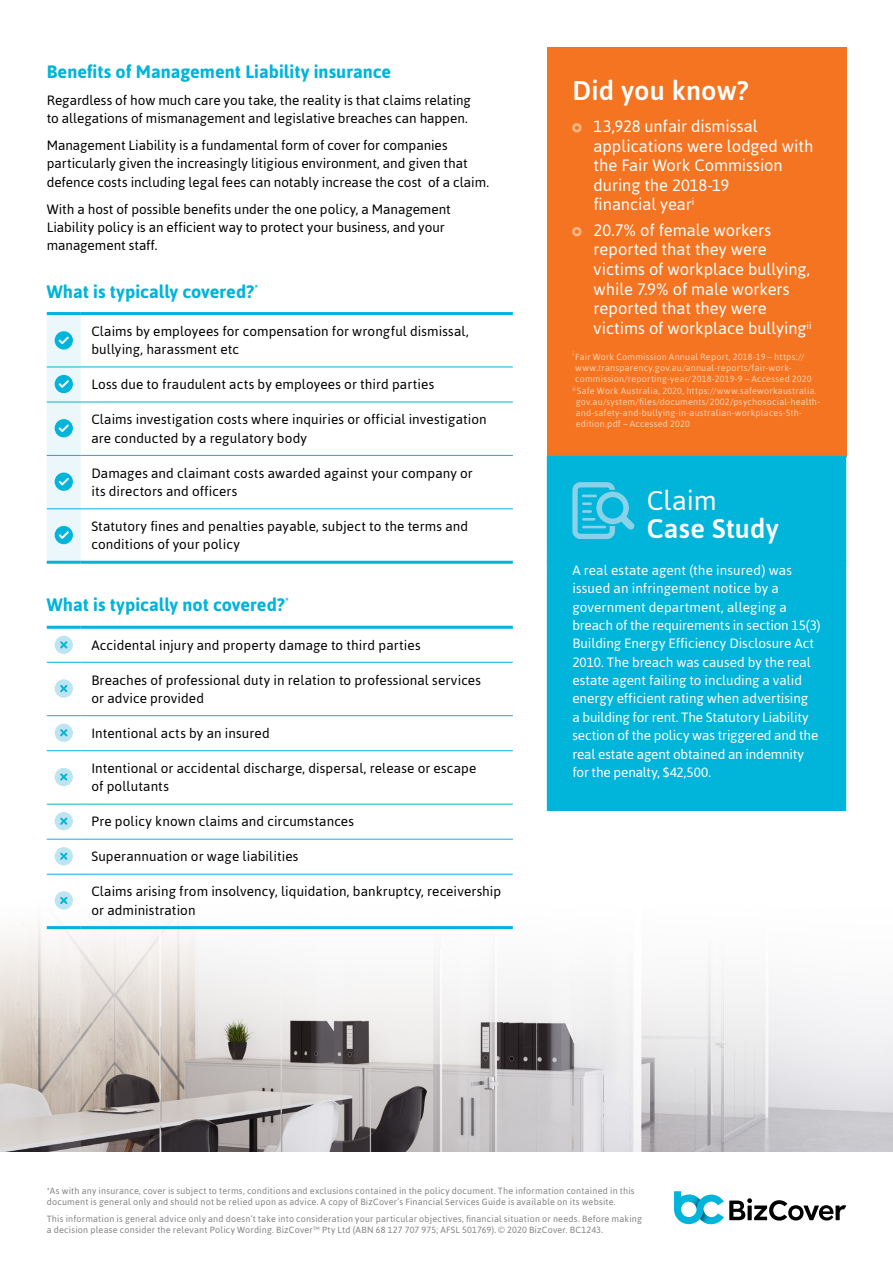
<style>
.page{position:relative;width:893px;height:1263px;background:#fff}
.page>*{position:absolute;margin:0;border:0;box-sizing:border-box;transform-origin:0 0}
.t1{font:500 27px "Asap";letter-spacing:.01em;color:#fff}
.t2{font:27px "Asap";color:#fff}
.t3{font:700 18px "Asap";color:#00b4da}
.t4{font:16.5px/19.6px "Asap";letter-spacing:-.005em;color:#fff}
.t5{font:13.5px/18.3px "Asap";letter-spacing:.005em;color:#000}
.t6{font:13.5px/18.3px "Asap";letter-spacing:-.005em;color:#fff}
.t7{font:9px/10.8px "Asap";letter-spacing:.02em;color:#808285}
.t8{font:9px/10.8px "Asap";letter-spacing:.025em;color:#fdd1b0}
.s1{font-size:27px;color:#fab584}
</style>
<div class="page">
<img style="left:0;top:704px;width:893px;height:448px">
<hr style="left:47px;top:312px;width:34px;height:3px;background:#00b4da">
<hr style="left:81px;top:312px;width:432px;height:3px;background:#00b4da">
<hr style="left:81px;top:367px;width:432px;height:1px;background:#00b4da">
<hr style="left:81px;top:402px;width:432px;height:1px;background:#00b4da">
<hr style="left:81px;top:455px;width:432px;height:1px;background:#00b4da">
<hr style="left:81px;top:508px;width:432px;height:1px;background:#00b4da">
<hr style="left:47px;top:561px;width:34px;height:3px;background:#00b4da">
<hr style="left:81px;top:561px;width:432px;height:3px;background:#00b4da">
<svg style="left:47px;top:314px;width:34px;height:248px;background:#c4ecf4"></svg>
<hr style="left:47px;top:626px;width:34px;height:3px;background:#00b4da">
<hr style="left:81px;top:626px;width:432px;height:3px;background:#00b4da">
<hr style="left:47px;top:926px;width:34px;height:3px;background:#00b4da">
<hr style="left:81px;top:926px;width:432px;height:3px;background:#00b4da">
<hr style="left:47px;top:662px;width:34px;height:1px;background:#00b4da">
<hr style="left:81px;top:662px;width:432px;height:1px;background:#00b4da">
<hr style="left:47px;top:715px;width:34px;height:1px;background:#00b4da">
<hr style="left:81px;top:715px;width:432px;height:1px;background:#00b4da">
<hr style="left:47px;top:750px;width:34px;height:1px;background:#00b4da">
<hr style="left:81px;top:750px;width:432px;height:1px;background:#00b4da">
<hr style="left:47px;top:804px;width:34px;height:1px;background:#00b4da">
<hr style="left:81px;top:804px;width:432px;height:1px;background:#00b4da">
<hr style="left:47px;top:839px;width:34px;height:1px;background:#00b4da">
<hr style="left:81px;top:839px;width:432px;height:1px;background:#00b4da">
<hr style="left:47px;top:874px;width:34px;height:1px;background:#00b4da">
<hr style="left:81px;top:874px;width:432px;height:1px;background:#00b4da">
<div style="left:55px;top:636px;width:18px;height:18px;background:#bde4f1;border-radius:50%"></div>
<svg style="left:60px;top:641px;width:7px;height:7px"></svg>
<div style="left:55px;top:679px;width:18px;height:19px;background:#bde4f1;border-radius:50%"></div>
<svg style="left:60px;top:685px;width:7px;height:7px"></svg>
<div style="left:55px;top:724px;width:18px;height:18px;background:#bde4f1;border-radius:50%"></div>
<svg style="left:60px;top:729px;width:7px;height:7px"></svg>
<div style="left:55px;top:768px;width:18px;height:18px;background:#bde4f1;border-radius:50%"></div>
<svg style="left:60px;top:773px;width:7px;height:8px"></svg>
<div style="left:55px;top:812px;width:18px;height:18px;background:#bde4f1;border-radius:50%"></div>
<svg style="left:60px;top:817px;width:7px;height:8px"></svg>
<div style="left:55px;top:847px;width:18px;height:18px;background:#bde4f1;border-radius:50%"></div>
<svg style="left:60px;top:852px;width:7px;height:8px"></svg>
<div style="left:55px;top:891px;width:18px;height:18px;background:#bde4f1;border-radius:50%"></div>
<svg style="left:60px;top:897px;width:7px;height:7px"></svg>
<svg style="left:674px;top:1191px;width:172px;height:33px"></svg>
<div style="left:547px;top:47px;width:299px;height:410px;background:#f47421"></div>
<div style="left:547px;top:457px;width:299px;height:354px;background:#00b4da"></div>
<hr style="left:547px;top:456px;width:100px;height:1px;background:#00b4da">
<hr style="left:647px;top:456px;width:199px;height:1px;background:#00b4da">
<hr style="left:547px;top:560px;width:100px;height:1px;background:#00b4da">
<hr style="left:647px;top:560px;width:199px;height:1px;background:#00b4da">
<svg style="left:572px;top:482px;width:63px;height:57px;background:#37c0df"></svg>
<h2 class="t3" style="left:47px;top:59px;width:346px">Benefits of Management Liability insurance</h2>
<p class="t5" style="left:47px;top:90px;width:426px">Regardless of how much care you take, the reality is that claims relating to allegations of mismanagement and legislative breaches can happen.</p>
<p class="t5" style="left:47px;top:136px;width:444px">Management Liability is a fundamental form of cover for companies particularly given the increasingly litigious environment, and given that defence costs including legal fees can notably increase the cost of a claim.</p>
<p class="t5" style="left:47px;top:199px;width:405px">With a host of possible benefits under the one policy, a Management<br>Liability policy is an efficient way to protect your business, and your management staff.</p>
<h2 class="t3" style="left:47px;top:279px;width:213px">What is typically covered?<sup>*</sup></h2>
<p class="t5" style="left:91px;top:321px;width:379px">Claims by employees for compensation for wrongful dismissal, bullying, harassment etc</p>
<p class="t5" style="left:91px;top:375px;width:344px">Loss due to fraudulent acts by employees or third parties</p>
<p class="t5" style="left:91px;top:410px;width:397px">Claims investigation costs where inquiries or official investigation are conducted by a regulatory body</p>
<p class="t5" style="left:91px;top:463px;width:383px">Damages and claimant costs awarded against your company or its directors and officers</p>
<p class="t5" style="left:91px;top:517px;width:378px">Statutory fines and penalties payable, subject to the terms and conditions of your policy</p>
<h2 class="t3" style="left:47px;top:593px;width:244px">What is typically not covered?<sup>*</sup></h2>
<p class="t5" style="left:91px;top:635px;width:331px">Accidental injury and property damage to third parties</p>
<p class="t5" style="left:91px;top:670px;width:391px">Breaches of professional duty in relation to professional services or advice provided</p>
<p class="t5" style="left:91px;top:724px;width:180px">Intentional acts by an insured</p>
<p class="t5" style="left:91px;top:759px;width:386px">Intentional or accidental discharge, dispersal, release or escape of pollutants</p>
<p class="t5" style="left:91px;top:812px;width:264px">Pre policy known claims and circumstances</p>
<p class="t5" style="left:91px;top:847px;width:209px">Superannuation or wage liabilities</p>
<p class="t5" style="left:91px;top:882px;width:411px">Claims arising from insolvency, liquidation, bankruptcy, receivership or administration</p>
<h1 class="t1" style="left:572px;top:72px;width:177px">Did you know?</h1>
<p class="t4" style="left:594px;top:116px;width:221px;text-indent:-21px"><span class="s1">•</span> 13,928 unfair dismissal applications were lodged with the Fair Work Commission during the 2018-19<br>financial year<sup>i</sup></p>
<p class="t4" style="left:594px;top:220px;width:220px;text-indent:-21px"><span class="s1">•</span> 20.7% of female workers reported that they were victims of workplace bullying, while 7.9% of male workers reported that they were victims of workplace bullying<sup>ii</sup></p>
<p class="t8" style="left:575px;top:351px;width:238px;text-indent:-3px"><sup>i</sup> Fair Work Commission Annual Report, 2018-19 – https:// www.transparency.gov.au/annual-reports/fair-work&shy;commission/reporting-year/2018-2019-9 – Accessed 2020</p>
<p class="t8" style="left:576px;top:386px;width:246px;text-indent:-3px"><sup>ii</sup> Safe Work Australia, 2020, https://www.safeworkaustralia. gov.au/system/files/documents/2002/psychosocial-health&shy;and-safety-and-bullying-in-australian-workplaces-5th&shy;edition.pdf – Accessed 2020</p>
<h1 class="t2" style="left:647px;top:482px;width:71px">Claim</h1>
<h1 class="t1" style="left:647px;top:511px;width:133px">Case Study</h1>
<p class="t6" style="left:572px;top:560px;width:250px">A real estate agent (the insured) was issued an infringement notice by a government department, alleging a breach of the requirements in section 15(3)<br>Building Energy Efficiency Disclosure Act 2010. The breach was caused by the real estate agent failing to including a valid energy efficient rating when advertising<br>a building for rent. The Statutory Liability section of the policy was triggered and the real estate agent obtained an indemnity for the penalty, $42,500.</p>
<p class="t7" style="left:47px;top:1185px;width:589px">*As with any insurance, cover is subject to terms, conditions and exclusions contained in the policy document. The information contained in this document is general only and should not be relied upon as advice. A copy of BizCover’s Financial Services Guide is available on its website.</p>
<p class="t7" style="left:47px;top:1213px;width:597px">This information is general advice only and doesn’t take into consideration your particular objectives, financial situation or needs. Before making a decision please consider the relevant Policy Wording. BizCover™ Pty Ltd (ABN 68 127 707 975; AFSL 501769). © 2020 BizCover. BC1243.</p>
</div>
